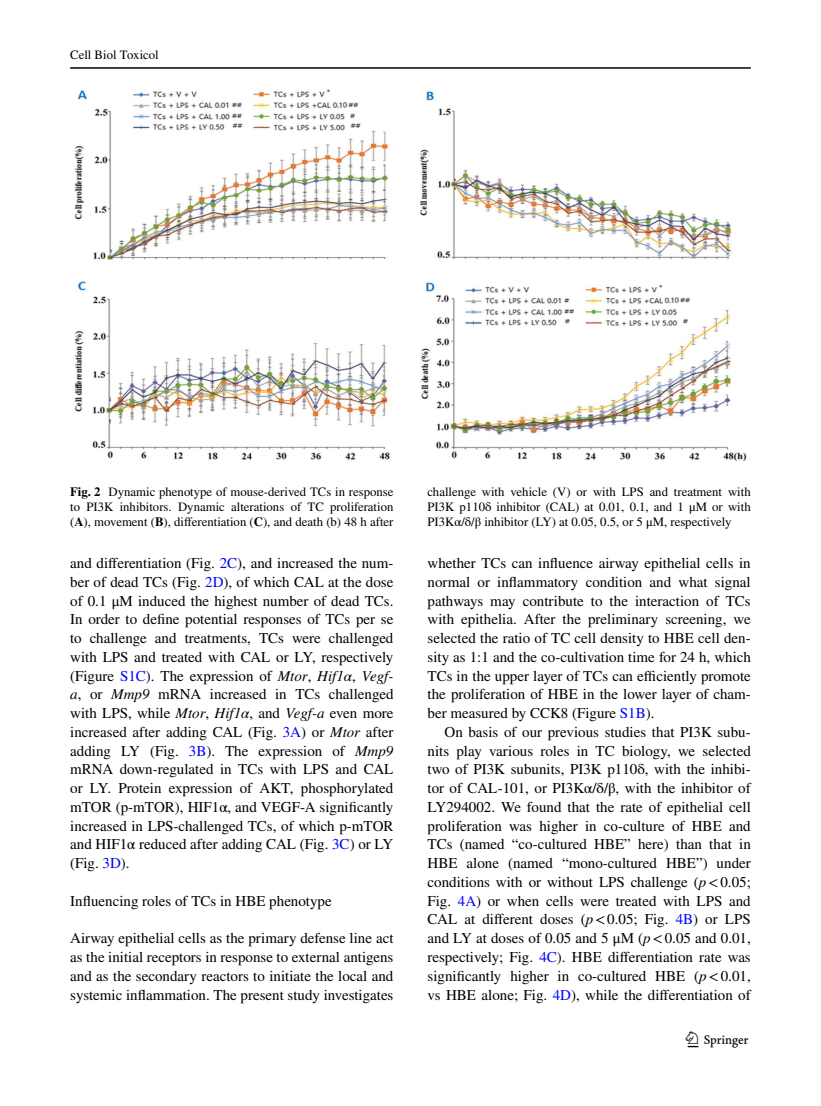
<style>
.page{position:relative;width:821px;height:1106px;background:#fff}
.page>*{position:absolute;margin:0;border:0;box-sizing:border-box;transform-origin:0 0}
.t1{font:22.5px "Springnew Regular 3";color:#000}
.t2{font:15px/18.8px "STIX";color:#000;text-align:justify}
.t3{font:12.75px/15px "STIX";color:#000;text-align:justify}
.s1{font-weight:700}
.s2{color:#00f}
.s3{font-style:italic}
</style>
<div class="page">
<hr style="left:70px;top:67px;width:680px;height:2px;background:#000">
<img style="left:74px;top:89px;width:672px;height:372px">
<p class="t3" style="left:70px;top:48px;width:90px">Cell Biol Toxicol</p>
<p class="t3" style="left:70px;top:485px;width:325px"><span class="s1">Fig. 2</span> Dynamic phenotype of mouse-derived TCs in response to PI3K inhibitors. Dynamic alterations of TC proliferation (<span class="s1">A</span>), movement (<span class="s1">B</span>), differentiation (<span class="s1">C</span>), and death (b) 48 h after</p>
<p class="t3" style="left:427px;top:485px;width:325px">challenge with vehicle (V) or with LPS and treatment with PI3K p110δ inhibitor (CAL) at 0.01, 0.1, and 1 μM or with PI3Kα/δ/β inhibitor (LY) at 0.05, 0.5, or 5 μM, respectively</p>
<p class="t2" style="left:70px;top:554px;width:325px">and differentiation (Fig. <span class="s2">2C</span>), and increased the num&shy;ber of dead TCs (Fig. <span class="s2">2D</span>), of which CAL at the dose of 0.1 μM induced the highest number of dead TCs.<br>In order to define potential responses of TCs per se to challenge and treatments, TCs were challenged with LPS and treated with CAL or LY, respectively (Figure <span class="s2">S1C</span>). The expression of <span class="s3">Mtor</span>, <span class="s3">Hif1α</span>, <span class="s3">Vegf&shy;a</span>, or <span class="s3">Mmp9</span> mRNA increased in TCs challenged with LPS, while <span class="s3">Mtor</span>, <span class="s3">Hif1α</span>, and <span class="s3">Vegf-a</span> even more increased after adding CAL (Fig. <span class="s2">3A</span>) or <span class="s3">Mtor</span> after adding LY (Fig. <span class="s2">3B</span>). The expression of <span class="s3">Mmp9 </span>mRNA down-regulated in TCs with LPS and CAL or LY. Protein expression of AKT, phosphorylated mTOR (p-mTOR), HIF1α, and VEGF-A significantly increased in LPS-challenged TCs, of which p-mTOR and HIF1α reduced after adding CAL (Fig. <span class="s2">3C</span>) or LY (Fig. <span class="s2">3D</span>).</p>
<p class="t2" style="left:70px;top:892px;width:263px">Influencing roles of TCs in HBE phenotype</p>
<p class="t2" style="left:70px;top:929px;width:325px">Airway epithelial cells as the primary defense line act as the initial receptors in response to external antigens and as the secondary reactors to initiate the local and systemic inflammation. The present study investigates</p>
<p class="t2" style="left:427px;top:554px;width:325px">whether TCs can influence airway epithelial cells in normal or inflammatory condition and what signal pathways may contribute to the interaction of TCs with epithelia. After the preliminary screening, we selected the ratio of TC cell density to HBE cell den&shy;sity as 1:1 and the co-cultivation time for 24 h, which TCs in the upper layer of TCs can efficiently promote the proliferation of HBE in the lower layer of cham&shy;ber measured by CCK8 (Figure <span class="s2">S1B</span>).</p>
<p class="t2" style="left:427px;top:723px;width:325px;text-indent:17px">On basis of our previous studies that PI3K subu&shy;nits play various roles in TC biology, we selected two of PI3K subunits, PI3K p110δ, with the inhibi&shy;tor of CAL-101, or PI3Kα/δ/β, with the inhibitor of LY294002. We found that the rate of epithelial cell proliferation was higher in co-culture of HBE and TCs (named “co-cultured HBE” here) than that in HBE alone (named “mono-cultured HBE”) under conditions with or without LPS challenge (<span class="s3">p</span>&lt;0.05; Fig. <span class="s2">4A</span>) or when cells were treated with LPS and CAL at different doses (<span class="s3">p</span>&lt;0.05; Fig. <span class="s2">4B</span>) or LPS and LY at doses of 0.05 and 5 μM (<span class="s3">p</span>&lt;0.05 and 0.01, respectively; Fig. <span class="s2">4C</span>). HBE differentiation rate was significantly higher in co-cultured HBE (<span class="s3">p</span>&lt;0.01, vs HBE alone; Fig. <span class="s2">4D</span>), while the differentiation of</p>
<h1 class="t1" style="left:687px;top:1031px;width:62px">1 3</h1>
</div>
